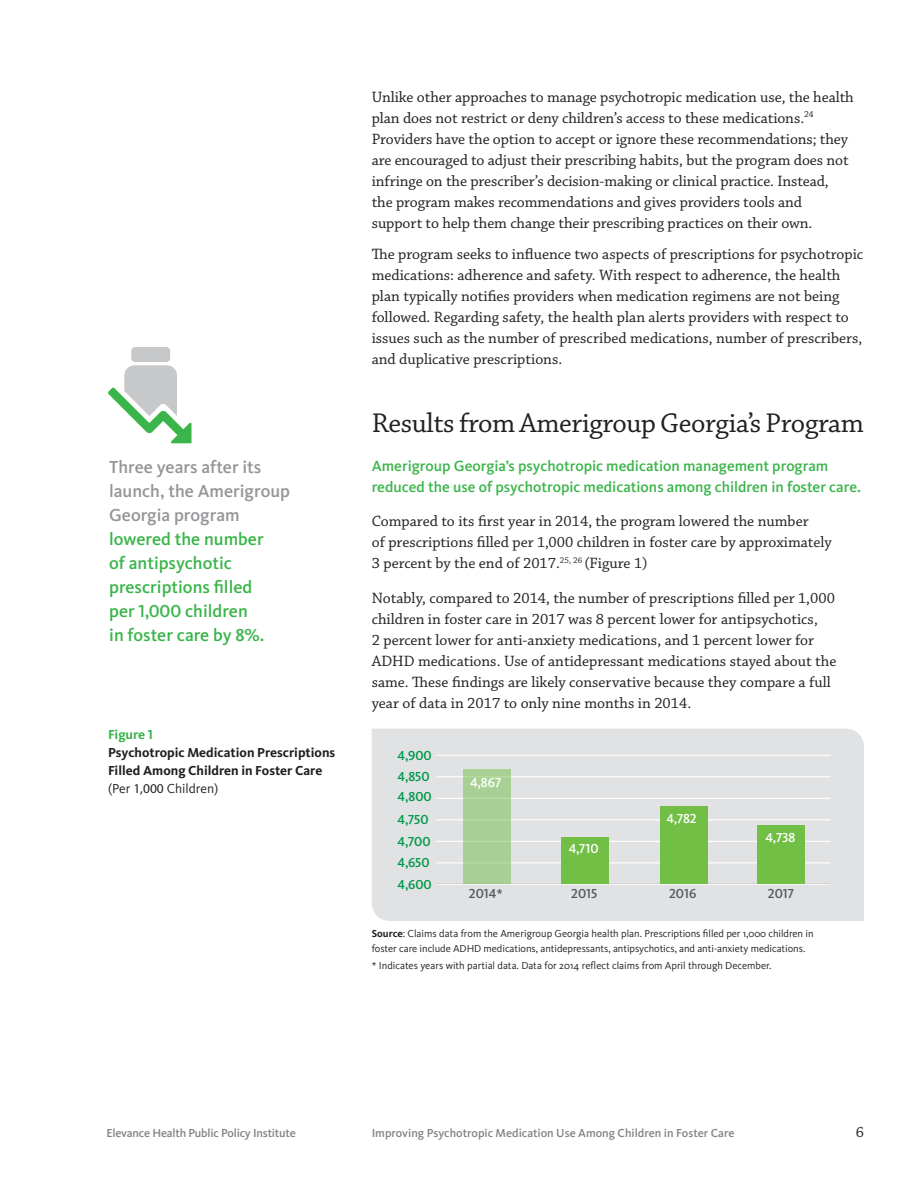
<style>
.page{position:relative;width:918px;height:1188px;background:#fff}
.page>*{position:absolute;margin:0;border:0;box-sizing:border-box;transform-origin:0 0}
.Head_1{font:28.5px "Chaparral Pro";letter-spacing:-.015em;color:#231f20}
.Text{font:500 18px/24px "Kievit";color:#3ab54a}
.Text___paragraph_1{font:15.75px/21px "Chaparral Pro";color:#231f20}
.Head___Level_2{font:15.75px/21px "Chaparral Pro";letter-spacing:-.005em;color:#231f20}
.Text_paragraph_2{font:15.75px/21px "Chaparral Pro";color:#231f20}
.Text___intro{font:500 15.3px/21px "Kievit";color:#3ab54a}
.Text-2{font:700 13.5px/18px "Kievit";color:#231f20}
.t1{font:13.5px "Kievit Medium SC";color:#00984a}
.t2{font:13.5px "Kievit Medium SC";letter-spacing:-.005em;color:#fff}
.t3{font:13.5px "Kievit Medium SC";color:#57585a}
.t4{font:500 12px "Kievit";letter-spacing:-.005em;color:#808285}
.Text___paragraph_1-2{font:10.5px/15px "Kievit";letter-spacing:-.005em;color:#231f20}
.footnote{font:10.5px "Kievit";color:#231f20}
.s1{color:#939598}
.s2{font-family:"Kievit Medium SC";font-weight:400}
.s3{color:#3ab54a}
.s4{font-family:"Kievit Bold SC";font-weight:400;color:#3ab54a}
.s5{font-weight:400}
.s6{font-family:"Myriad Pro";font-weight:400}
.s7{font-weight:700}
</style>
<div class="page">
<div style="left:372px;top:729px;width:492px;height:192px;background:#e1e2e4"></div>
<div style="left:375px;top:730px;width:486px;height:188px;background:#e1e2e4"></div>
<hr style="left:437px;top:884px;width:393px;height:1px;background:#fff">
<hr style="left:437px;top:862px;width:393px;height:1px;background:#fff">
<hr style="left:437px;top:841px;width:393px;height:1px;background:#fff">
<hr style="left:437px;top:819px;width:393px;height:1px;background:#fff">
<hr style="left:437px;top:798px;width:393px;height:1px;background:#fff">
<hr style="left:437px;top:776px;width:393px;height:1px;background:#fff">
<hr style="left:437px;top:755px;width:393px;height:1px;background:#fff">
<div style="left:463px;top:770px;width:48px;height:114px;background:#a9d094"></div>
<div style="left:562px;top:837px;width:47px;height:47px;background:#71bf44"></div>
<div style="left:660px;top:806px;width:47px;height:78px;background:#71bf44"></div>
<div style="left:757px;top:825px;width:48px;height:59px;background:#71bf44"></div>
<div style="left:131px;top:347px;width:39px;height:15px;background:#c7c8ca;border-radius:4px"></div>
<svg style="left:108px;top:365px;width:84px;height:78px"></svg>
<p class="Text" style="left:109px;top:455px;width:182px"><span class="s1">Three years after its launch, the Amerigroup<br>Georgia program </span>lowered the number<br>of antipsychotic prescriptions filled<br>per <span class="s2">1,000</span> children<br>in foster care by <span class="s2">8%.</span></p>
<p class="Text-2" style="left:108px;top:726px;width:229px"><span class="s3">Figure</span> <span class="s4">1<br></span>Psychotropic Medication Prescriptions<br>Filled Among Children in Foster Care <span class="s5">(Per</span> <span class="s6">1,000</span> <span class="s5">Children)</span></p>
<p class="Head___Level_2" style="left:372px;top:87px;width:484px">Unlike other approaches to manage psychotropic medication use, the health plan does not restrict or deny children’s access to these medications.<sup>24<br></sup>Providers have the option to accept or ignore these recommendations; they are encouraged to adjust their prescribing habits, but the program does not infringe on the prescriber’s decision-making or clinical practice. Instead,<br>the program makes recommendations and gives providers tools and support to help them change their prescribing practices on their own.</p>
<p class="Text_paragraph_2" style="left:372px;top:244px;width:493px">The program seeks to influence two aspects of prescriptions for psychotropic medications: adherence and safety. With respect to adherence, the health plan typically notifies providers when medication regimens are not being followed. Regarding safety, the health plan alerts providers with respect to issues such as the number of prescribed medications, number of prescribers, and duplicative prescriptions.</p>
<p class="Head_1" style="left:372px;top:407px;width:494px">Results from Amerigroup Georgia’s Program</p>
<p class="Text___intro" style="left:372px;top:455px;width:491px">Amerigroup Georgia’s psychotropic medication management program reduced the use of psychotropic medications among children in foster care.</p>
<p class="Text___paragraph_1" style="left:372px;top:511px;width:462px">Compared to its first year in 2014, the program lowered the number<br>of prescriptions filled per 1,000 children in foster care by approximately<br>3 percent by the end of 2017.<sup>25,</sup> <sup>26</sup> (Figure 1)</p>
<p class="Text___paragraph_1" style="left:372px;top:588px;width:466px">Notably, compared to 2014, the number of prescriptions filled per 1,000 children in foster care in 2017 was 8 percent lower for antipsychotics,<br>2 percent lower for anti-anxiety medications, and 1 percent lower for ADHD medications. Use of antidepressant medications stayed about the same. These findings are likely conservative because they compare a full year of data in 2017 to only nine months in 2014.</p>
<p class="t1" style="left:398px;top:747px;width:36px">4,900</p>
<p class="t1" style="left:398px;top:769px;width:33px">4,850</p>
<p class="t1" style="left:398px;top:789px;width:36px">4,800</p>
<p class="t1" style="left:398px;top:812px;width:32px">4,750</p>
<p class="t1" style="left:398px;top:833px;width:35px">4,700</p>
<p class="t1" style="left:398px;top:855px;width:33px">4,650</p>
<p class="t1" style="left:398px;top:877px;width:36px">4,600</p>
<p class="t2" style="left:470px;top:775px;width:33px">4,867</p>
<p class="t2" style="left:569px;top:841px;width:31px">4,710</p>
<p class="t2" style="left:667px;top:811px;width:32px">4,782</p>
<p class="t2" style="left:765px;top:830px;width:32px">4,738</p>
<p class="t3" style="left:469px;top:886px;width:35px">2014*</p>
<p class="t3" style="left:571px;top:886px;width:28px">2015</p>
<p class="t3" style="left:669px;top:886px;width:29px">2016</p>
<p class="t3" style="left:768px;top:886px;width:28px">2017</p>
<p class="Text___paragraph_1-2" style="left:372px;top:926px;width:443px"><span class="s7">Source</span>: Claims data from the Amerigroup Georgia health plan. Prescriptions filled per 1,000 children in foster care include ADHD medications, antidepressants, antipsychotics, and anti-anxiety medications.</p>
<p class="footnote" style="left:372px;top:959px;width:401px">* Indicates years with partial data. Data for 2014 reflect claims from April through December.</p>
<p class="t4" style="left:106px;top:1126px;width:191px">Elevance Health Public Policy Institute</p>
<p class="t4" style="left:372px;top:1126px;width:364px">Improving Psychotropic Medication Use Among Children in Foster Care</p>
<p class="Head___Level_2" style="left:856px;top:1122px;width:10px">6</p>
</div>
